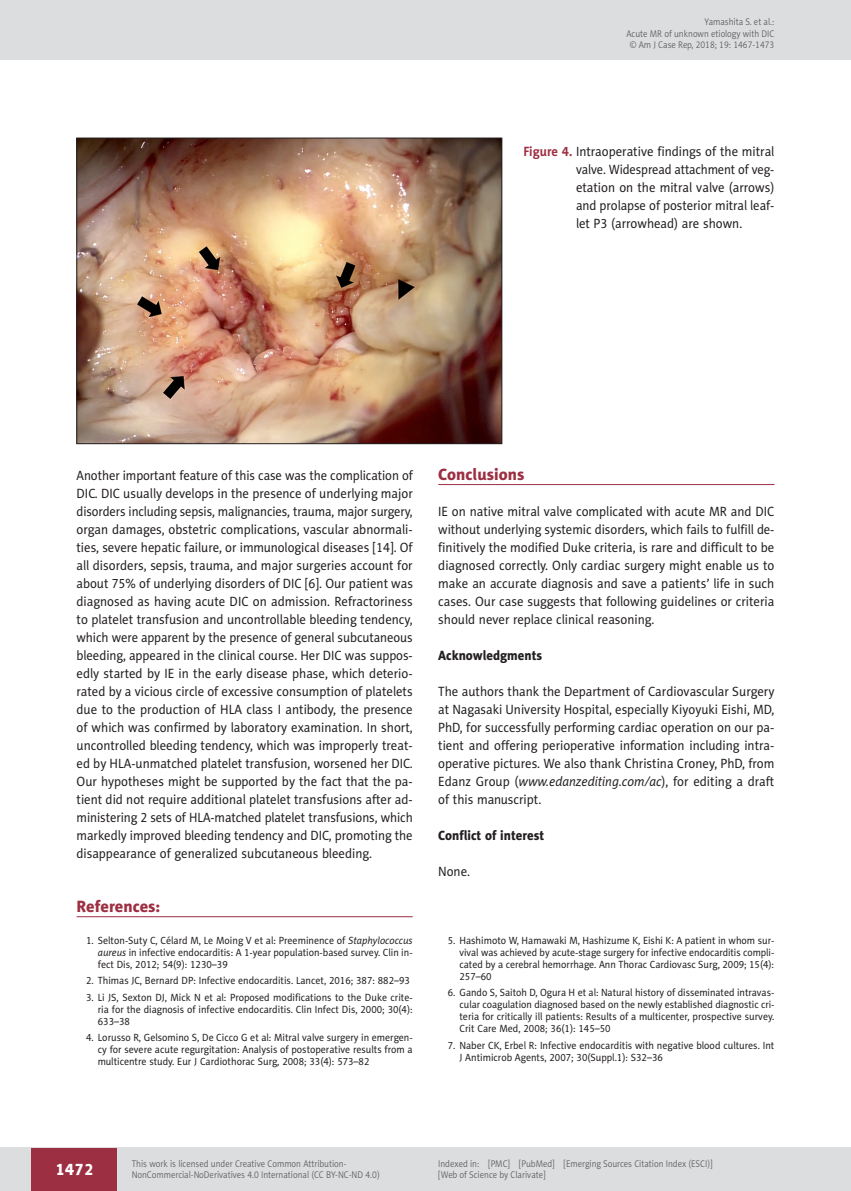
<style>
.page{position:relative;width:851px;height:1191px;background:#fff}
.page>*{position:absolute;margin:0;border:0;box-sizing:border-box;transform-origin:0 0}
.AJCR_Referencje_Tytu{font:16.5px "Naomi Sans EFN Heavy";color:#9d2f42}
.AJCR_Headline_1{font:16.5px "Naomi Sans EFN Heavy";color:#9d2f42}
.t1{font:16.5px "Naomi Sans EFN Heavy";color:#fff}
.AJCR_Body{font:13.5px/18px "Naomi Sans EFN";color:#231f20;text-align:justify;scale:.94 1}
.AJCR_Body-2{font:13.5px/18px "Naomi Sans EFN";color:#231f20;text-align:justify;scale:.95 1}
.AJCR_Headline_2{font:13.5px "Naomi Sans EFN Heavy";color:#231f20;scale:.95 1}
.AJCR_Referencje_punk{font:10.5px/12px "Naomi Sans EFN";color:#231f20;text-align:justify;scale:.95 1}
.t2{font:9.75px/11.2px "Naomi Sans EFN Light";color:#57585a;scale:.9 1}
.s1{font-weight:700;color:#9d2f42}
.s2{font-style:italic}
</style>
<div class="page">
<img style="left:79px;top:140px;width:421px;height:302px">
<div style="left:77px;top:138px;width:425px;height:306px;border:1px solid #231f20"></div>
<hr style="left:77px;top:916px;width:335px;height:1px;background:#9d2f42">
<hr style="left:438px;top:484px;width:336px;height:1px;background:#9d2f42">
<div style="left:0;top:1148px;width:850px;height:43px;background:#dcdddf"></div>
<div style="left:32px;top:1147px;width:85px;height:43px;background:#9d2f42"></div>
<div style="left:0;top:0;width:850px;height:60px;background:#dcdddf"></div>
<hr style="left:850px;top:0;width:1px;height:60px;background:#dcdddf">
<p class="t2" style="left:626px;top:16px;width:166px;text-align:right">Yamashita S. et al.:<br>Acute MR of unknown etiology with DIC © Am J Case Rep, 2018; 19: 1467-1473</p>
<p class="AJCR_Body-2" style="left:576px;top:142px;width:210px;text-indent:-53px"><span class="s1">Figure 4.</span> Intraoperative findings of the mitral valve. Widespread attachment of veg&shy;etation on the mitral valve (arrows) and prolapse of posterior mitral leaf&shy;let P3 (arrowhead) are shown.</p>
<p class="AJCR_Body" style="left:77px;top:466px;width:359px">Another important feature of this case was the complication of DIC. DIC usually develops in the presence of underlying major disorders including sepsis, malignancies, trauma, major surgery, organ damages, obstetric complications, vascular abnormali&shy;ties, severe hepatic failure, or immunological diseases [14]. Of all disorders, sepsis, trauma, and major surgeries account for about 75% of underlying disorders of DIC [6]. Our patient was diagnosed as having acute DIC on admission. Refractoriness to platelet transfusion and uncontrollable bleeding tendency, which were apparent by the presence of general subcutaneous bleeding, appeared in the clinical course. Her DIC was suppos&shy;edly started by IE in the early disease phase, which deterio&shy;rated by a vicious circle of excessive consumption of platelets due to the production of HLA class I antibody, the presence of which was confirmed by laboratory examination. In short, uncontrolled bleeding tendency, which was improperly treat&shy;ed by HLA-unmatched platelet transfusion, worsened her DIC.<br>Our hypotheses might be supported by the fact that the pa&shy;tient did not require additional platelet transfusions after ad&shy;ministering 2 sets of HLA-matched platelet transfusions, which markedly improved bleeding tendency and DIC, promoting the disappearance of generalized subcutaneous bleeding.</p>
<p class="AJCR_Headline_1" style="left:438px;top:464px;width:88px">Conclusions</p>
<p class="AJCR_Body-2" style="left:438px;top:502px;width:355px">IE on native mitral valve complicated with acute MR and DIC without underlying systemic disorders, which fails to fulfill de&shy;finitively the modified Duke criteria, is rare and difficult to be diagnosed correctly. Only cardiac surgery might enable us to make an accurate diagnosis and save a patients’ life in such cases. Our case suggests that following guidelines or criteria should never replace clinical reasoning.</p>
<p class="AJCR_Headline_2" style="left:438px;top:647px;width:111px">Acknowledgments</p>
<p class="AJCR_Body-2" style="left:438px;top:682px;width:355px">The authors thank the Department of Cardiovascular Surgery at Nagasaki University Hospital, especially Kiyoyuki Eishi, MD, PhD, for successfully performing cardiac operation on our pa&shy;tient and offering perioperative information including intra&shy;operative pictures. We also thank Christina Croney, PhD, from Edanz Group (<span class="s2">www.edanzediting.com/ac</span>), for editing a draft of this manuscript.</p>
<p class="AJCR_Headline_2" style="left:438px;top:827px;width:113px">Conflict of interest</p>
<p class="AJCR_Body-2" style="left:438px;top:862px;width:35px">None.</p>
<p class="AJCR_Referencje_Tytu" style="left:77px;top:896px;width:85px">References:</p>
<p class="AJCR_Referencje_punk" style="left:98px;top:934px;width:333px;text-indent:-12px">1. Selton-Suty C, Célard M, Le Moing V et al: Preeminence of <span class="s2">Staphylococcus aureus</span> in infective endocarditis: A 1-year population-based survey. Clin in&shy;fect Dis, 2012; 54(9): 1230–39</p>
<p class="AJCR_Referencje_punk" style="left:86px;top:975px;width:342px">2. Thimas JC, Bernard DP: Infective endocarditis. Lancet, 2016; 387: 882–93</p>
<p class="AJCR_Referencje_punk" style="left:98px;top:991px;width:333px;text-indent:-12px">3. Li JS, Sexton DJ, Mick N et al: Proposed modifications to the Duke crite&shy;ria for the diagnosis of infective endocarditis. Clin Infect Dis, 2000; 30(4):<br>633–38</p>
<p class="AJCR_Referencje_punk" style="left:98px;top:1031px;width:333px;text-indent:-12px">4. Lorusso R, Gelsomino S, De Cicco G et al: Mitral valve surgery in emergen&shy;cy for severe acute regurgitation: Analysis of postoperative results from a multicentre study. Eur J Cardiothorac Surg, 2008; 33(4): 573–82</p>
<p class="AJCR_Referencje_punk" style="left:459px;top:934px;width:333px;text-indent:-12px">5. Hashimoto W, Hamawaki M, Hashizume K, Eishi K: A patient in whom sur&shy;vival was achieved by acute-stage surgery for infective endocarditis compli&shy;cated by a cerebral hemorrhage. Ann Thorac Cardiovasc Surg, 2009; 15(4):<br>257–60</p>
<p class="AJCR_Referencje_punk" style="left:459px;top:987px;width:333px;text-indent:-12px">6. Gando S, Saitoh D, Ogura H et al: Natural history of disseminated intravas&shy;cular coagulation diagnosed based on the newly established diagnostic cri&shy;teria for critically ill patients: Results of a multicenter, prospective survey.<br>Crit Care Med, 2008; 36(1): 145–50</p>
<p class="AJCR_Referencje_punk" style="left:459px;top:1039px;width:333px;text-indent:-12px">7. Naber CK, Erbel R: Infective endocarditis with negative blood cultures. Int<br>J Antimicrob Agents, 2007; 30(Suppl.1): S32–36</p>
<p class="t1" style="left:55px;top:1159px;width:40px">1472</p>
<p class="t2" style="left:132px;top:1158px;width:277px">This work is licensed under Creative Common Attribution-<br>NonCommercial-NoDerivatives 4.0 International (CC BY-NC-ND 4.0)</p>
<p class="t2" style="left:438px;top:1158px;width:306px">Indexed in: [PMC] [PubMed] [Emerging Sources Citation Index (ESCI)] [Web of Science by Clarivate]</p>
</div>
